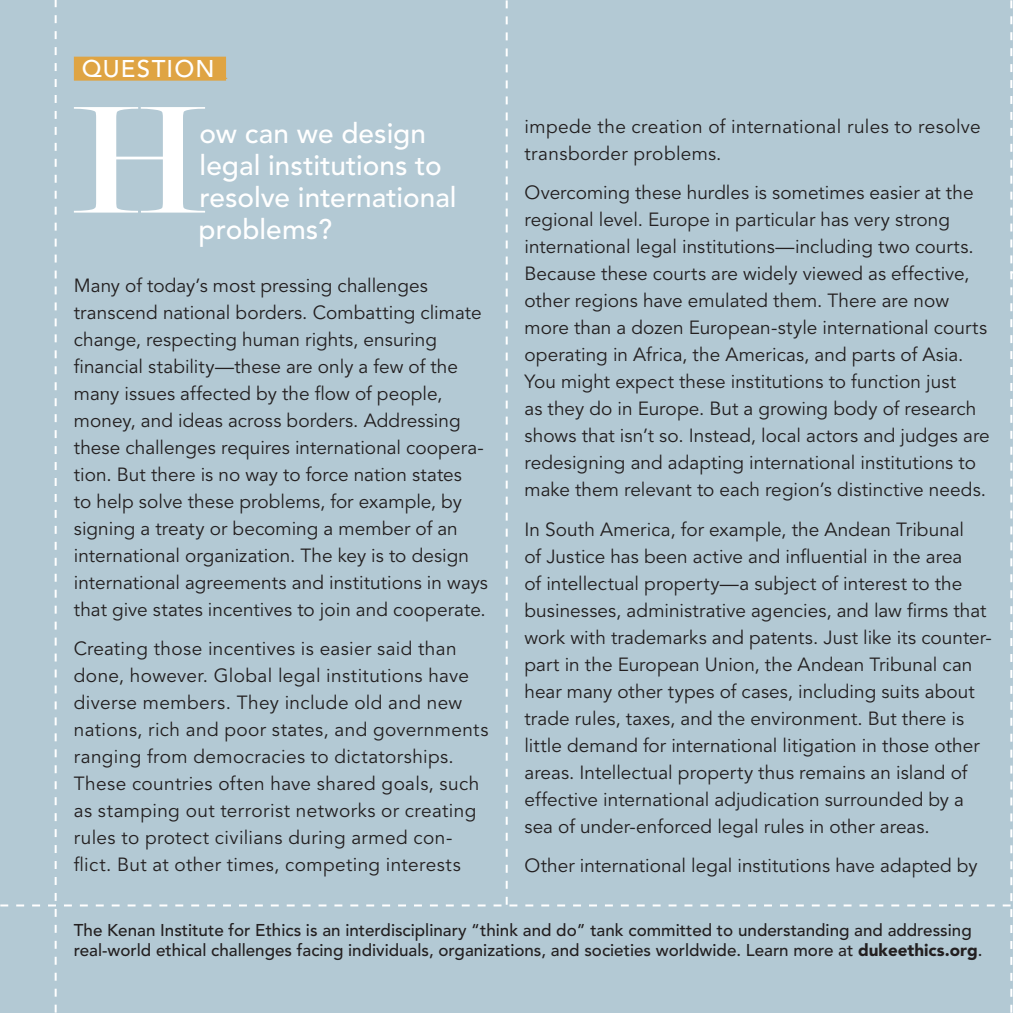
<style>
.page{position:relative;width:1013px;height:1013px;background:#b3c9d4}
.page>*{position:absolute;margin:0;border:0;box-sizing:border-box;transform-origin:0 0}
.text{font:163.6px "Modern";color:#fff}
.text-2{font:500 28px/32px "Avenir";color:#fff}
.text-3{font:500 24px "Avenir";letter-spacing:.045em;color:#fff}
.text-4{font:19px/27px "Avenir";letter-spacing:.005em;color:#231f20}
.t1{font:500 17px/20.4px "Avenir";color:#231f20}
.s1{color:#dfa443}
.s2{font-weight:900}
</style>
<div class="page">
<p class="text-3" style="left:82px;top:55px;width:147px">QUESTION<span class="s1">_</span></p>
<p class="text" style="left:71px;top:79px;width:134px">H</p>
<p class="text-2" style="left:198px;top:118px;width:260px">ow can we design legal institutions to resolve international problems?</p>
<p class="text-4" style="left:74px;top:272px;width:416px">Many of today’s most pressing challenges transcend national borders. Combatting climate change, respecting human rights, ensuring financial stability—these are only a few of the many issues affected by the flow of people, money, and ideas across borders. Addressing these challenges requires international coopera&shy;tion. But there is no way to force nation states<br>to help solve these problems, for example, by signing a treaty or becoming a member of an international organization. The key is to design international agreements and institutions in ways that give states incentives to join and cooperate.</p>
<p class="text-4" style="left:74px;top:636px;width:416px">Creating those incentives is easier said than done, however. Global legal institutions have diverse members. They include old and new nations, rich and poor states, and governments ranging from democracies to dictatorships.<br>These countries often have shared goals, such as stamping out terrorist networks or creating rules to protect civilians during armed con&shy;flict. But at other times, competing interests</p>
<p class="text-4" style="left:524px;top:113px;width:458px">impede the creation of international rules to resolve transborder problems.</p>
<p class="text-4" style="left:524px;top:180px;width:467px">Overcoming these hurdles is sometimes easier at the regional level. Europe in particular has very strong international legal institutions—including two courts.<br>Because these courts are widely viewed as effective, other regions have emulated them. There are now more than a dozen European-style international courts operating in Africa, the Americas, and parts of Asia.<br>You might expect these institutions to function just<br>as they do in Europe. But a growing body of research shows that isn’t so. Instead, local actors and judges are redesigning and adapting international institutions to make them relevant to each region’s distinctive needs.</p>
<p class="text-4" style="left:524px;top:516px;width:469px">In South America, for example, the Andean Tribunal<br>of Justice has been active and influential in the area<br>of intellectual property—a subject of interest to the businesses, administrative agencies, and law firms that work with trademarks and patents. Just like its counter&shy;part in the European Union, the Andean Tribunal can hear many other types of cases, including suits about trade rules, taxes, and the environment. But there is little demand for international litigation in those other areas. Intellectual property thus remains an island of effective international adjudication surrounded by a sea of under-enforced legal rules in other areas.</p>
<p class="text-4" style="left:524px;top:853px;width:455px">Other international legal institutions have adapted by</p>
<p class="t1" style="left:74px;top:920px;width:910px">The Kenan Institute for Ethics is an interdisciplinary “think and do” tank committed to understanding and addressing real-world ethical challenges facing individuals, organizations, and societies worldwide. Learn more at <span class="s2">dukeethics.org</span>.</p>
</div>
